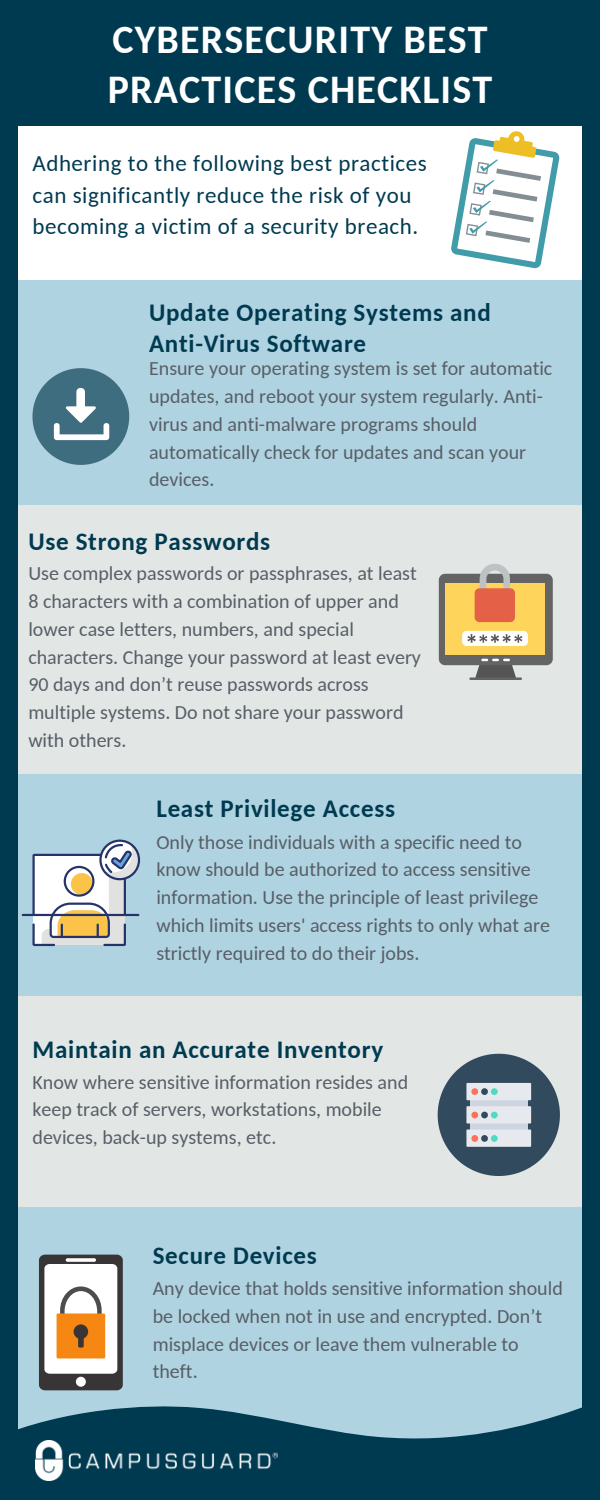
<style>
.page{position:relative;width:600px;height:1500px;background:#003a50}
.page>*{position:absolute;margin:0;border:0;box-sizing:border-box;transform-origin:0 0}
.t1{font:700 40px/50.2px "Carlito";letter-spacing:.03em;color:#fff}
.t2{font:700 25px/31.5px "Carlito";letter-spacing:.03em;color:#003a50}
.t3{font:23px/31.5px "Carlito";letter-spacing:.025em;color:#003a50}
.t4{font:20px/27.8px "Carlito";color:#575e66}
</style>
<div class="page">
<div style="left:18px;top:16px;width:563px;height:1470px;background:#fff"></div>
<div style="left:18px;top:774px;width:563px;height:222px;background:#b0d3e1"></div>
<div style="left:18px;top:1207px;width:563px;height:249px;background:#b0d3e1"></div>
<div style="left:18px;top:505px;width:563px;height:269px;background:#e2e7e6"></div>
<div style="left:18px;top:996px;width:563px;height:211px;background:#e2e7e6"></div>
<div style="left:18px;top:280px;width:563px;height:225px;background:#b0d3e1"></div>
<div style="left:6px;top:7px;width:594px;height:119px;background:#003a50"></div>
<svg style="left:451px;top:131px;width:109px;height:138px"></svg>
<div style="left:32px;top:368px;width:97px;height:97px;background:#3e6d7f;border-radius:50%"></div>
<svg style="left:54px;top:387px;width:55px;height:53px"></svg>
<hr style="left:22px;top:914px;width:117px;height:2px;background:#253369">
<svg style="left:32px;top:840px;width:108px;height:106px"></svg>
<svg style="left:438px;top:1054px;width:122px;height:122px"></svg>
<div style="left:39px;top:1255px;width:84px;height:135px;background:#393536;border-radius:6px"></div>
<svg style="left:66px;top:1258px;width:30px;height:4px"></svg>
<svg style="left:44px;top:1264px;width:73px;height:41px;background:#eee"></svg>
<svg style="left:18px;top:1305px;width:564px;height:181px"></svg>
<div style="left:439px;top:574px;width:114px;height:91px;background:#646464;border-radius:6px"></div>
<div style="left:445px;top:583px;width:100px;height:72px;background:#ffd45a"></div>
<svg style="left:475px;top:658px;width:42px;height:19px"></svg>
<svg style="left:480px;top:564px;width:30px;height:24px"></svg>
<div style="left:475px;top:588px;width:40px;height:34px;background:#e46047;border-radius:5px"></div>
<div style="left:462px;top:631px;width:66px;height:15px;background:#fff;border-radius:4px"></div>
<svg style="left:467px;top:634px;width:55px;height:9px"></svg>
<hr style="left:469px;top:677px;width:53px;height:3px;background:#646464">
<img style="left:36px;top:1440px;width:241px;height:41px">
<h1 class="t1" style="left:108px;top:18px;width:386px">CYBERSECURITY BEST<br>PRACTICES CHECKLIST</h1>
<p class="t3" style="left:33px;top:150px;width:396px">Adhering to the following best practices can significantly reduce the risk of you becoming a victim of a security breach.</p>
<p class="t2" style="left:149px;top:299px;width:343px">Update Operating Systems and<br>Anti-Virus Software</p>
<p class="t4" style="left:149px;top:356px;width:405px">Ensure your operating system is set for automatic updates, and reboot your system regularly. Anti&shy;virus and anti-malware programs should automatically check for updates and scan your devices.</p>
<p class="t2" style="left:28px;top:528px;width:243px">Use Strong Passwords</p>
<p class="t4" style="left:28px;top:562px;width:394px">Use complex passwords or passphrases, at least 8 characters with a combination of upper and lower case letters, numbers, and special characters. Change your password at least every 90 days and don’t reuse passwords across multiple systems. Do not share your password with others.</p>
<p class="t2" style="left:156px;top:795px;width:240px">Least Privilege Access</p>
<p class="t4" style="left:156px;top:830px;width:395px">Only those individuals with a specific need to know should be authorized to access sensitive information. Use the principle of least privilege which limits users' access rights to only what are strictly required to do their jobs.</p>
<p class="t2" style="left:33px;top:1036px;width:352px">Maintain an Accurate Inventory</p>
<p class="t4" style="left:33px;top:1070px;width:377px">Know where sensitive information resides and keep track of servers, workstations, mobile devices, back-up systems, etc.</p>
<p class="t2" style="left:153px;top:1242px;width:166px">Secure Devices</p>
<p class="t4" style="left:153px;top:1276px;width:412px">Any device that holds sensitive information should be locked when not in use and encrypted. Don’t misplace devices or leave them vulnerable to theft.</p>
</div>
